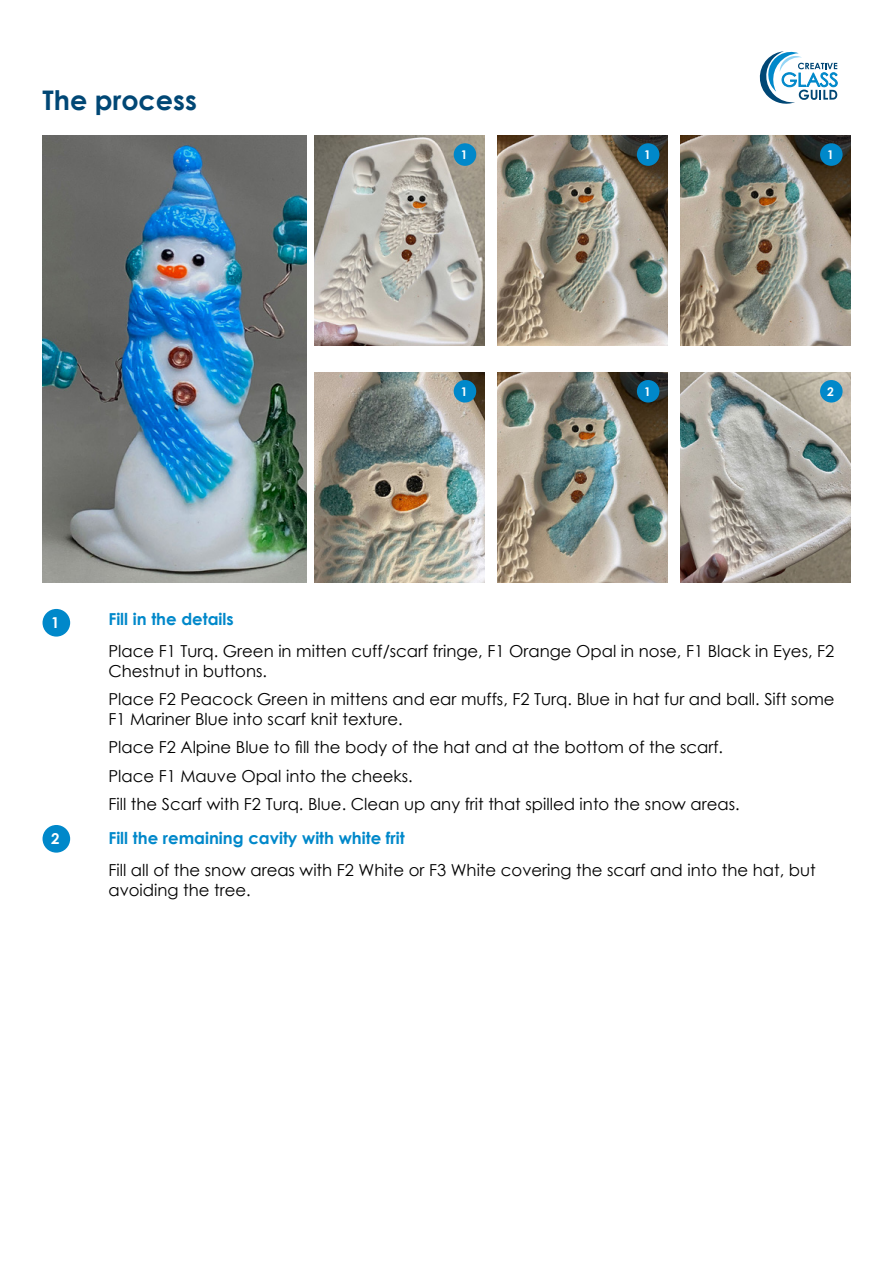
<style>
.page{position:relative;width:893px;height:1263px;background:#fff}
.page>*{position:absolute;margin:0;border:0;box-sizing:border-box;transform-origin:0 0}
.t1{font:700 27px "Century Gothic";color:#004775}
.t2{font:16.5px/19.8px "Century Gothic";color:#000}
.t3{font:700 16.5px "Century Gothic";color:#0088ca}
.t4{font:700 15px "Century Gothic";color:#fff}
.t5{font:700 12px "Century Gothic";color:#fff}
</style>
<div class="page">
<svg style="left:759px;top:51px;width:79px;height:53px"></svg>
<img style="left:43px;top:135px;width:263px;height:448px">
<img style="left:314px;top:135px;width:170px;height:211px">
<img style="left:314px;top:372px;width:170px;height:211px">
<img style="left:497px;top:135px;width:170px;height:211px">
<img style="left:497px;top:372px;width:170px;height:211px">
<img style="left:680px;top:372px;width:170px;height:211px">
<img style="left:680px;top:135px;width:170px;height:211px">
<div style="left:43px;top:609px;width:27px;height:28px;background:#0088ca;border-radius:50%"></div>
<div style="left:43px;top:825px;width:27px;height:28px;background:#0088ca;border-radius:50%"></div>
<div style="left:454px;top:143px;width:22px;height:23px;background:#0088ca;border-radius:50%"></div>
<div style="left:454px;top:380px;width:22px;height:23px;background:#0088ca;border-radius:50%"></div>
<div style="left:637px;top:143px;width:22px;height:23px;background:#0088ca;border-radius:50%"></div>
<div style="left:637px;top:380px;width:22px;height:23px;background:#0088ca;border-radius:50%"></div>
<div style="left:820px;top:380px;width:23px;height:23px;background:#0088ca;border-radius:50%"></div>
<div style="left:820px;top:143px;width:23px;height:23px;background:#0088ca;border-radius:50%"></div>
<h1 class="t1" style="left:43px;top:80px;width:156px">The process</h1>
<p class="t5" style="left:461px;top:146px;width:8px">1</p>
<p class="t5" style="left:461px;top:382px;width:8px">1</p>
<p class="t5" style="left:644px;top:146px;width:8px">1</p>
<p class="t5" style="left:827px;top:146px;width:8px">1</p>
<p class="t5" style="left:644px;top:382px;width:8px">1</p>
<p class="t5" style="left:827px;top:382px;width:8px">2</p>
<p class="t4" style="left:51px;top:611px;width:10px">1</p>
<p class="t4" style="left:51px;top:828px;width:10px">2</p>
<p class="t3" style="left:108px;top:606px;width:127px">Fill in the details</p>
<p class="t2" style="left:108px;top:641px;width:727px">Place F1 Turq. Green in mitten cuff/scarf fringe, F1 Orange Opal in nose, F1 Black in Eyes, F2<br>Chestnut in buttons.</p>
<p class="t2" style="left:108px;top:689px;width:728px">Place F2 Peacock Green in mittens and ear muffs, F2 Turq. Blue in hat fur and ball. Sift some<br>F1 Mariner Blue into scarf knit texture.</p>
<p class="t2" style="left:108px;top:733px;width:633px;line-height:28.3px">Place F2 Alpine Blue to fill the body of the hat and at the bottom of the scarf.<br>Place F1 Mauve Opal into the cheeks.<br>Fill the Scarf with F2 Turq. Blue. Clean up any frit that spilled into the snow areas.</p>
<p class="t3" style="left:108px;top:825px;width:298px">Fill the remaining cavity with white frit</p>
<p class="t2" style="left:108px;top:860px;width:709px">Fill all of the snow areas with F2 White or F3 White covering the scarf and into the hat, but avoiding the tree.</p>
</div>
